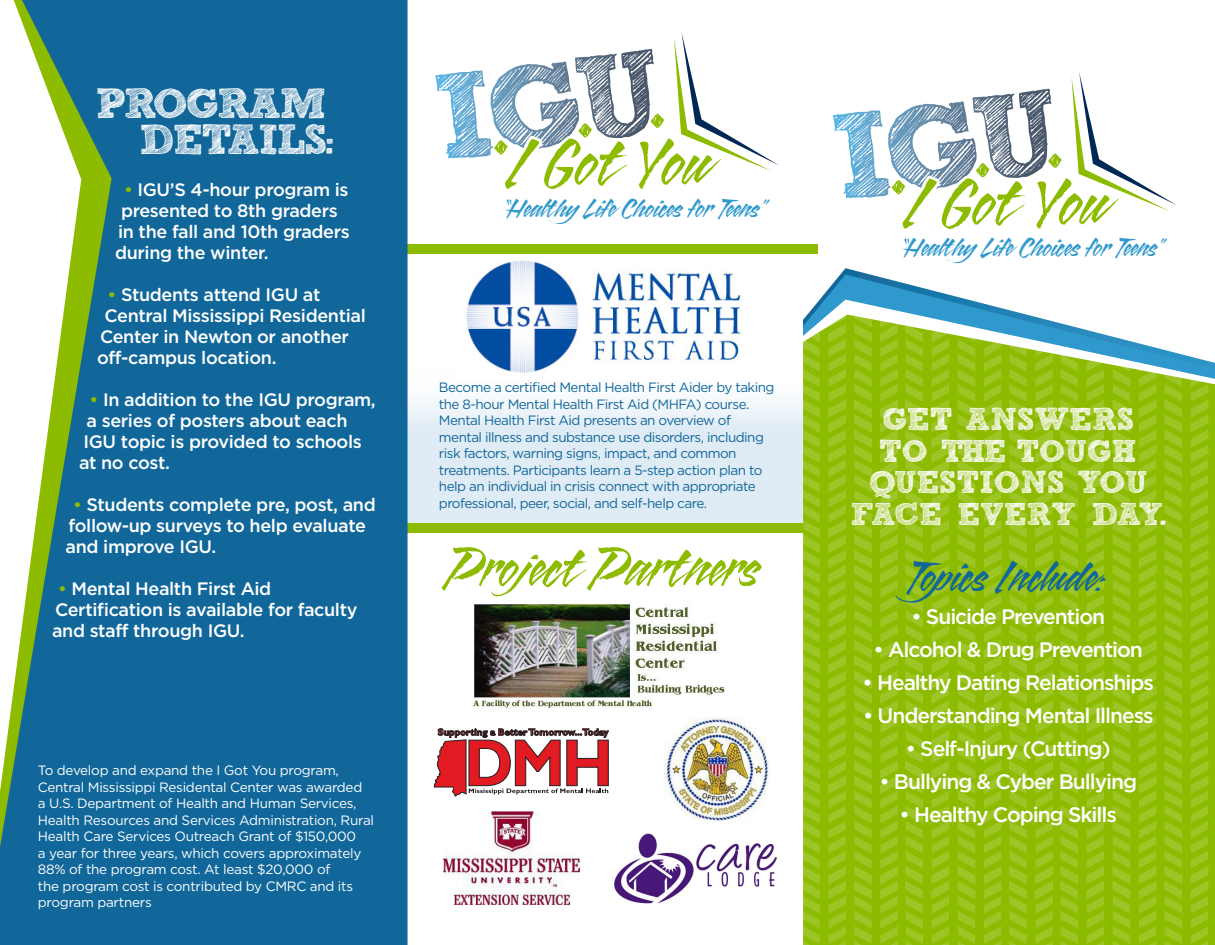
<style>
.page{position:relative;width:1215px;height:945px;background:#fff}
.page>*{position:absolute;margin:0;border:0;box-sizing:border-box;transform-origin:0 0}
.t1{font:54px "Blaze ITCTT";color:#8dbb00}
.t2{font:42px "Sketch Rockwell";letter-spacing:-.04em;color:#fff}
.t3{font:42px "Blaze ITCTT";letter-spacing:.01em;color:#11679a}
.t4{font:700 31.5px/31.5px "freeversion Sketch Block";color:#fff;text-align:center}
.t5{font:25.5px "Blaze ITCTT";color:#2f99cd}
.t6{font:500 21px "Gotham";letter-spacing:-.05em;color:#fff}
.t7{font:500 18px/21px "Gotham";letter-spacing:-.02em;color:#fff}
.t8{font:13.5px/16.5px "Gotham";letter-spacing:-.04em;color:#11679a}
.t9{font:13.5px/16.5px "Gotham";letter-spacing:-.02em;color:#fff}
.s1{color:#8dbb00}
</style>
<div class="page">
<div style="left:398px;top:368px;width:420px;height:160px;background:linear-gradient(to bottom,#f8fbfd,#d5e5f2)"></div>
<div style="left:398px;top:523px;width:420px;height:9px;background:#8dbb00"></div>
<div style="left:398px;top:244px;width:420px;height:9px;background:#8dbb00"></div>
<svg style="left:803px;top:384px;width:412px;height:561px;background:#93be0e"></svg>
<svg style="left:819px;top:275px;width:151px;height:25px"></svg>
<svg style="left:777px;top:300px;width:438px;height:84px"></svg>
<div style="left:715px;top:279px;width:88px;height:102px;background:#fff"></div>
<div style="left:0;top:0;width:408px;height:945px;background:#11679a"></div>
<svg style="left:0;top:0;width:112px;height:847px"></svg>
<svg style="left:892px;top:72px;width:285px;height:158px"></svg>
<img style="left:458px;top:260px;width:283px;height:120px">
<svg style="left:494px;top:32px;width:285px;height:158px"></svg>
<svg style="left:434px;top:729px;width:175px;height:68px"></svg>
<img style="left:473px;top:603px;width:252px;height:106px">
<img style="left:664px;top:718px;width:105px;height:102px">
<img style="left:444px;top:811px;width:135px;height:94px">
<img style="left:614px;top:833px;width:163px;height:71px">
<p class="t2" style="left:96px;top:80px;width:232px">PROGRAM</p>
<p class="t2" style="left:139px;top:116px;width:197px">DETAILS:</p>
<p class="t7" style="left:124px;top:178px;width:226px"><span class="s1">•</span> IGU’S 4-hour program is</p>
<p class="t7" style="left:121px;top:199px;width:218px">presented to 8th graders</p>
<p class="t7" style="left:118px;top:220px;width:233px">in the fall and 10th graders</p>
<p class="t7" style="left:115px;top:241px;width:155px">during the winter.</p>
<p class="t7" style="left:108px;top:283px;width:214px"><span class="s1">•</span> Students attend IGU at</p>
<p class="t7" style="left:105px;top:304px;width:263px">Central Mississippi Residential</p>
<p class="t7" style="left:100px;top:325px;width:250px">Center in Newton or another</p>
<p class="t7" style="left:97px;top:346px;width:181px">off-campus location.</p>
<p class="t7" style="left:90px;top:388px;width:288px"><span class="s1">•</span> In addition to the IGU program,</p>
<p class="t7" style="left:87px;top:409px;width:263px">a series of posters about each</p>
<p class="t7" style="left:84px;top:430px;width:280px">IGU topic is provided to schools</p>
<p class="t7" style="left:79px;top:451px;width:92px">at no cost.</p>
<p class="t7" style="left:66px;top:493px;width:312px;text-indent:8px"><span class="s1">•</span> Students complete pre, post, and follow-up surveys to help evaluate and improve IGU.</p>
<p class="t7" style="left:52px;top:577px;width:307px;text-indent:6px"><span class="s1">•</span> Mental Health First Aid<br>Certification is available for faculty and staff through IGU.</p>
<p class="t9" style="left:38px;top:762px;width:338px">To develop and expand the I Got You program, Central Mississippi Residental Center was awarded<br>a U.S. Department of Health and Human Services, Health Resources and Services Administration, Rural Health Care Services Outreach Grant of $150,000<br>a year for three years, which covers approximately 88% of the program cost. At least $20,000 of<br>the program cost is contributed by CMRC and its program partners</p>
<p class="t5" style="left:504px;top:186px;width:264px">“HealthyLife Choices for Teens”</p>
<p class="t8" style="left:439px;top:379px;width:337px">Become a certified Mental Health First Aider by taking the 8-hour Mental Health First Aid (MHFA) course.<br>Mental Health First Aid presents an overview of mental illness and substance use disorders, including risk factors, warning signs, impact, and common treatments. Participants learn a 5-step action plan to help an individual in crisis connect with appropriate professional, peer, social, and self-help care.</p>
<p class="t1" style="left:449px;top:522px;width:314px">Project Partners</p>
<p class="t5" style="left:902px;top:226px;width:264px">“HealthyLife Choices for Teens”</p>
<p class="t4" style="left:882px;top:407px;width:253px">GET ANSWERS</p>
<p class="t4" style="left:879px;top:439px;width:260px">TO THE TOUGH</p>
<p class="t4" style="left:850px;top:470px;width:317px">QUESTIONS YOU<br>FACE EVERY DAY.</p>
<p class="t3" style="left:908px;top:541px;width:201px">Topics Include:</p>
<p class="t6" style="left:911px;top:604px;width:195px">• Suicide Prevention</p>
<p class="t6" style="left:874px;top:637px;width:271px">• Alcohol &amp; Drug Prevention</p>
<p class="t6" style="left:863px;top:670px;width:293px">• Healthy Dating Relationships</p>
<p class="t6" style="left:863px;top:703px;width:292px">• Understanding Mental Illness</p>
<p class="t6" style="left:906px;top:736px;width:206px">• Self-Injury (Cutting)</p>
<p class="t6" style="left:879px;top:769px;width:259px">• Bullying &amp; Cyber Bullying</p>
<p class="t6" style="left:900px;top:802px;width:219px">• Healthy Coping Skills</p>
</div>
